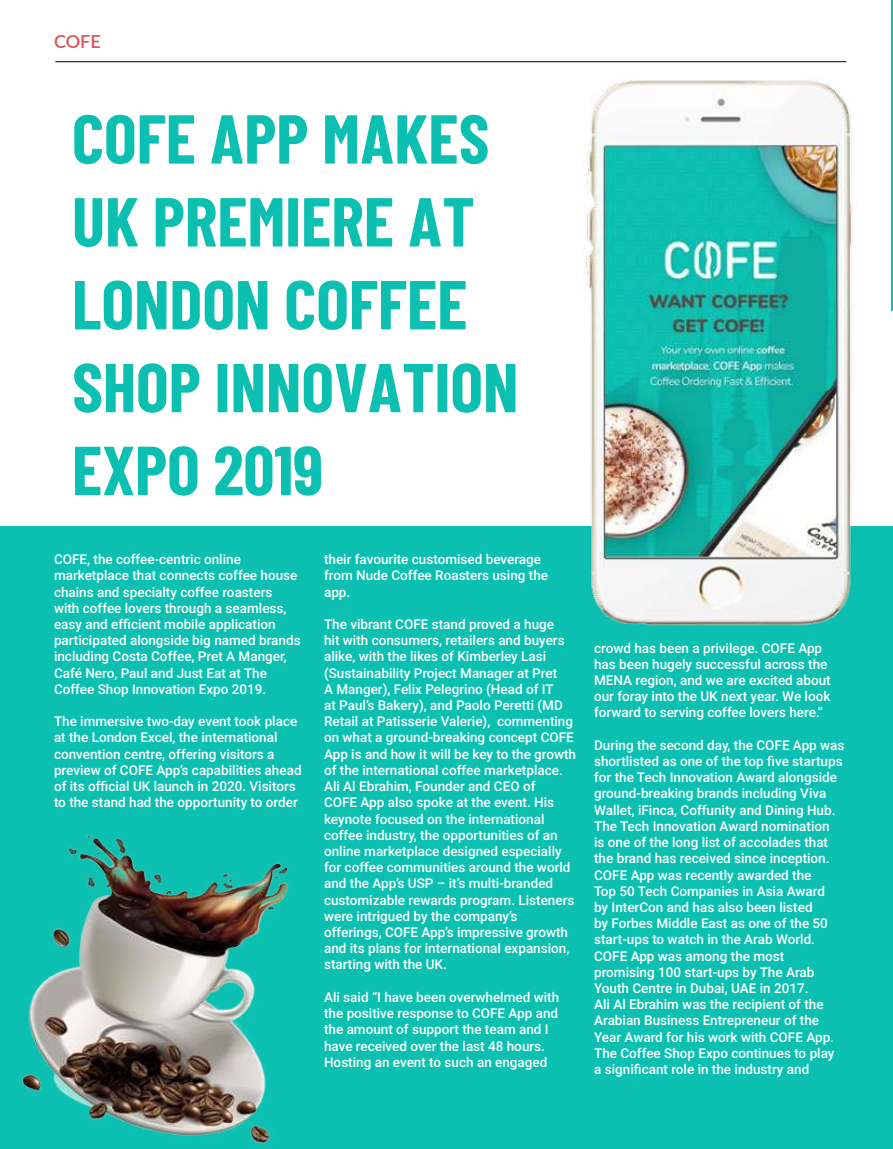
<style>
.page{position:relative;width:893px;height:1149px;background:#fff}
.page>*{position:absolute;margin:0;border:0;box-sizing:border-box;transform-origin:0 0}
.t1{font:69px/82.8px "Barlow Condensed Bold";color:#0bc0b1}
.t2{font:600 18px "Lato";color:#de525b}
.t3{font:500 13.5px/16.2px "Roboto";color:#fff}
</style>
<div class="page">
<hr style="left:55px;top:61px;width:791px;height:1px;background:#000">
<hr style="left:892px;top:0;width:1px;height:310px;background:#0bc0b1">
<div style="left:0;top:526px;width:893px;height:622px;background:#0bc0b1"></div>
<img style="left:586px;top:77px;width:267px;height:549px">
<img style="left:22px;top:835px;width:269px;height:309px">
<h2 class="t2" style="left:54px;top:29px;width:48px">COFE</h2>
<h1 class="t1" style="left:72px;top:96px;width:448px">COFE APP MAKES<br>UK PREMIERE AT<br>LONDON COFFEE<br>SHOP INNOVATION<br>EXPO 2019</h1>
<p class="t3" style="left:54px;top:550px;width:248px">COFE, the coffee-centric online marketplace that connects coffee house chains and specialty coffee roasters with coffee lovers through a seamless, easy and efficient mobile application participated alongside big named brands including Costa Coffee, Pret A Manger, Café Nero, Paul and Just Eat at The Coffee Shop Innovation Expo 2019.</p>
<p class="t3" style="left:54px;top:712px;width:249px">The immersive two-day event took place at the London Excel, the international convention centre, offering visitors a preview of COFE App’s capabilities ahead of its official UK launch in 2020. Visitors to the stand had the opportunity to order</p>
<p class="t3" style="left:324px;top:550px;width:226px">their favourite customised beverage from Nude Coffee Roasters using the app.</p>
<p class="t3" style="left:324px;top:615px;width:254px">The vibrant COFE stand proved a huge<br>hit with consumers, retailers and buyers alike, with the likes of Kimberley Lasi (Sustainability Project Manager at Pret<br>A Manger), Felix Pelegrino (Head of IT<br>at Paul’s Bakery), and Paolo Peretti (MD Retail at Patisserie Valerie), commenting on what a ground-breaking concept COFE App is and how it will be key to the growth of the international coffee marketplace.<br>Ali Al Ebrahim, Founder and CEO of<br>COFE App also spoke at the event. His keynote focused on the international coffee industry, the opportunities of an online marketplace designed especially for coffee communities around the world and the App’s USP – it’s multi-branded customizable rewards program. Listeners were intrigued by the company’s offerings, COFE App’s impressive growth and its plans for international expansion, starting with the UK.</p>
<p class="t3" style="left:324px;top:988px;width:237px">Ali said “I have been overwhelmed with the positive response to COFE App and the amount of support the team and I have received over the last 48 hours.<br>Hosting an event to such an engaged</p>
<p class="t3" style="left:594px;top:639px;width:238px">crowd has been a privilege. COFE App has been hugely successful across the MENA region, and we are excited about our foray into the UK next year. We look forward to serving coffee lovers here.”</p>
<p class="t3" style="left:594px;top:736px;width:252px">During the second day, the COFE App was shortlisted as one of the top five startups for the Tech Innovation Award alongside ground-breaking brands including Viva Wallet, iFinca, Coffunity and Dining Hub.<br>The Tech Innovation Award nomination<br>is one of the long list of accolades that the brand has received since inception.<br>COFE App was recently awarded the<br>Top 50 Tech Companies in Asia Award<br>by InterCon and has also been listed<br>by Forbes Middle East as one of the 50 start-ups to watch in the Arab World.<br>COFE App was among the most promising 100 start-ups by The Arab Youth Centre in Dubai, UAE in 2017.<br>Ali Al Ebrahim was the recipient of the Arabian Business Entrepreneur of the Year Award for his work with COFE App.<br>The Coffee Shop Expo continues to play a significant role in the industry and</p>
</div>
